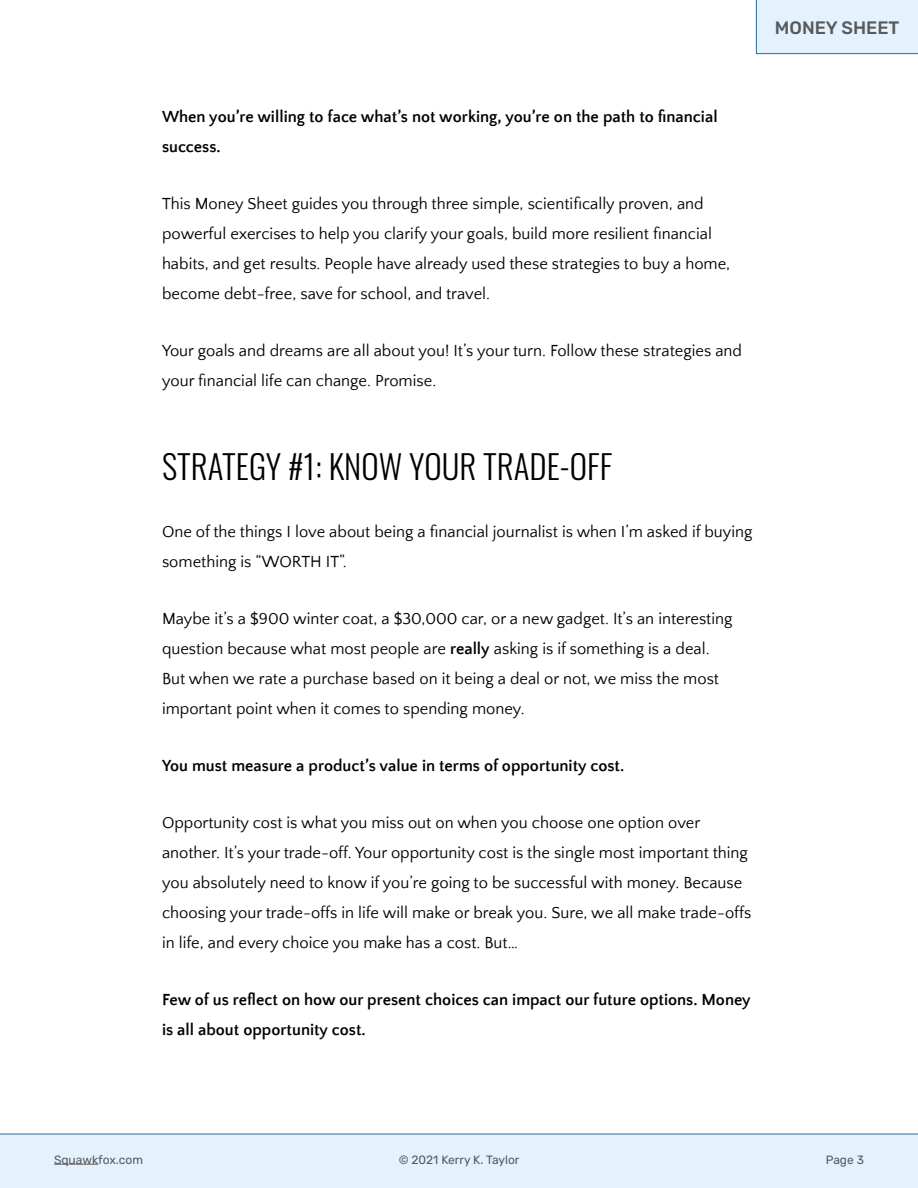
<style>
.page{position:relative;width:918px;height:1188px;background:#fff}
.page>*{position:absolute;margin:0;border:0;box-sizing:border-box;transform-origin:0 0}
.t1{font:300 33px "Oswald";color:#000}
.t2{font:500 18px "Rubik";color:#58595b}
.t3{font:16.5px/30px "Quattrocento Sans";color:#000}
.t4{font:700 16.5px/30px "Quattrocento Sans";color:#000}
.t5{font:12px "Rubik";color:#58595b}
.s1{font-weight:700}
</style>
<div class="page">
<div style="left:0;top:1134px;width:918px;height:54px;background:#e3f2fd"></div>
<hr style="left:54px;top:1164px;width:44px;height:1px;background:#58595b">
<div style="left:756px;top:0;width:162px;height:54px;background:#e3f2fd"></div>
<p class="t2" style="left:775px;top:18px;width:126px">MONEY SHEET</p>
<p class="t4" style="left:162px;top:102px;width:557px">When you’re willing to face what’s not working, you’re on the path to financial success.</p>
<p class="t3" style="left:162px;top:189px;width:570px">This Money Sheet guides you through three simple, scientifically proven, and powerful exercises to help you clarify your goals, build more resilient financial habits, and get results. People have already used these strategies to buy a home, become debt-free, save for school, and travel.</p>
<p class="t3" style="left:162px;top:336px;width:582px">Your goals and dreams are all about you! It’s your turn. Follow these strategies and your financial life can change. Promise.</p>
<h1 class="t1" style="left:162px;top:437px;width:452px">STRATEGY #1: KNOW YOUR TRADE-OFF</h1>
<p class="t3" style="left:162px;top:517px;width:592px">One of the things I love about being a financial journalist is when I’m asked if buying something is “WORTH IT”.</p>
<p class="t3" style="left:162px;top:604px;width:572px">Maybe it’s a $900 winter coat, a $30,000 car, or a new gadget. It’s an interesting question because what most people are <span class="s1">really</span> asking is if something is a deal.<br>But when we rate a purchase based on it being a deal or not, we miss the most important point when it comes to spending money.</p>
<p class="t4" style="left:162px;top:751px;width:464px">You must measure a product’s value in terms of opportunity cost.</p>
<p class="t3" style="left:162px;top:808px;width:591px">Opportunity cost is what you miss out on when you choose one option over another. It’s your trade-off. Your opportunity cost is the single most important thing you absolutely need to know if you’re going to be successful with money. Because choosing your trade-offs in life will make or break you. Sure, we all make trade-offs in life, and every choice you make has a cost. But…</p>
<p class="t4" style="left:162px;top:985px;width:590px">Few of us reflect on how our present choices can impact our future options. Money is all about opportunity cost.</p>
<p class="t5" style="left:54px;top:1153px;width:91px">Squawkfox.com</p>
<p class="t5" style="left:399px;top:1153px;width:122px">© 2021 Kerry K. Taylor</p>
<p class="t5" style="left:826px;top:1153px;width:40px">Page 3</p>
</div>
